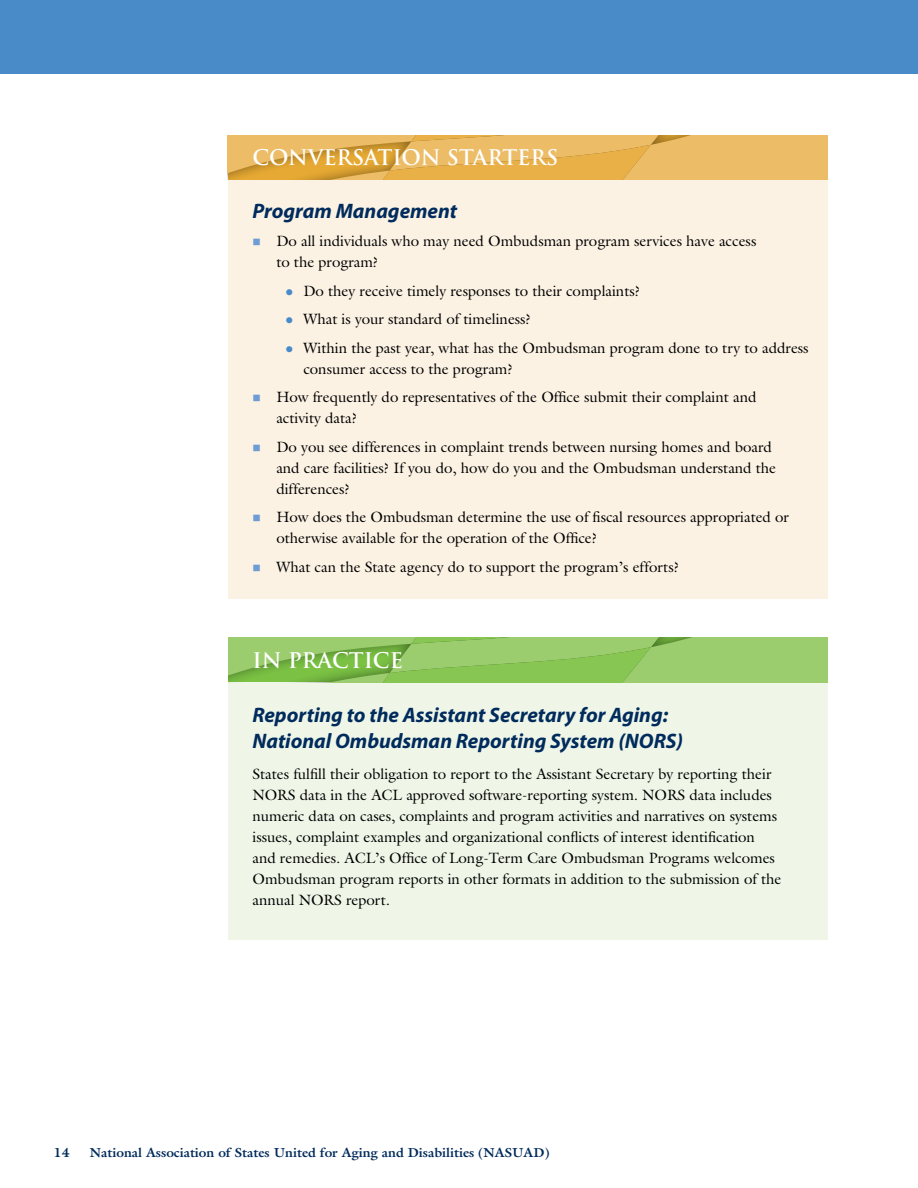
<style>
.page{position:relative;width:918px;height:1188px;background:#fff}
.page>*{position:absolute;margin:0;border:0;box-sizing:border-box;transform-origin:0 0}
.t1{font:italic 700 21px/25.5px "Myriad Pro";color:#002b5c}
.t2{font:700 21px "Trajan Pro";color:#fff}
.t3{font:15px/21px "Galliard";color:#000}
.t4{font:700 13.2px "Galliard";color:#002b5c}
.s1{color:#6e9cd3}
</style>
<div class="page">
<div style="left:0;top:0;width:918px;height:73px;background:#498bc9"></div>
<div style="left:228px;top:145px;width:600px;height:454px;background:#fbf2e4"></div>
<svg style="left:228px;top:135px;width:600px;height:45px;background:#e7b457"></svg>
<div style="left:228px;top:648px;width:600px;height:292px;background:#eff6e8"></div>
<svg style="left:228px;top:637px;width:600px;height:45px;background:#90c761"></svg>
<h1 class="t2" style="left:252px;top:145px;width:307px">CONVERSATION STARTERS</h1>
<h1 class="t1" style="left:252px;top:198px;width:206px">Program Management</h1>
<p class="t3" style="left:276px;top:230px;width:482px;text-indent:-24px"><span class="s1">■</span> Do all individuals who may need Ombudsman program services have access to the program?</p>
<p class="t3" style="left:303px;top:276px;width:507px;line-height:28.5px">Do they receive timely responses to their complaints?<br>What is your standard of timeliness?<br>Within the past year, what has the Ombudsman program done to try to address</p>
<p class="t3" style="left:303px;top:358px;width:211px">consumer access to the program?</p>
<p class="t3" style="left:276px;top:386px;width:482px;text-indent:-24px"><span class="s1">■</span> How frequently do representatives of the Office submit their complaint and activity data?</p>
<p class="t3" style="left:276px;top:436px;width:501px;text-indent:-24px"><span class="s1">■</span> Do you see differences in complaint trends between nursing homes and board and care facilities? If you do, how do you and the Ombudsman understand the differences?</p>
<p class="t3" style="left:276px;top:506px;width:514px;text-indent:-24px"><span class="s1">■</span> How does the Ombudsman determine the use of fiscal resources appropriated or otherwise available for the operation of the Office?</p>
<p class="t3" style="left:252px;top:556px;width:428px"><span class="s1">■</span> What can the State agency do to support the program’s efforts?</p>
<h1 class="t2" style="left:252px;top:647px;width:152px">IN PRACTICE</h1>
<h1 class="t1" style="left:252px;top:703px;width:432px">Reporting to the Assistant Secretary for Aging:<br>National Ombudsman Reporting System (NORS)</h1>
<p class="t3" style="left:252px;top:763px;width:531px">States fulfill their obligation to report to the Assistant Secretary by reporting their NORS data in the ACL approved software-reporting system. NORS data includes numeric data on cases, complaints and program activities and narratives on systems issues, complaint examples and organizational conflicts of interest identification and remedies. ACL’s Office of Long-Term Care Ombudsman Programs welcomes Ombudsman program reports in other formats in addition to the submission of the annual NORS report.</p>
<p class="t4" style="left:54px;top:1143px;width:17px">14</p>
<p class="t4" style="left:90px;top:1143px;width:461px">National Association of States United for Aging and Disabilities (NASUAD)</p>
</div>
